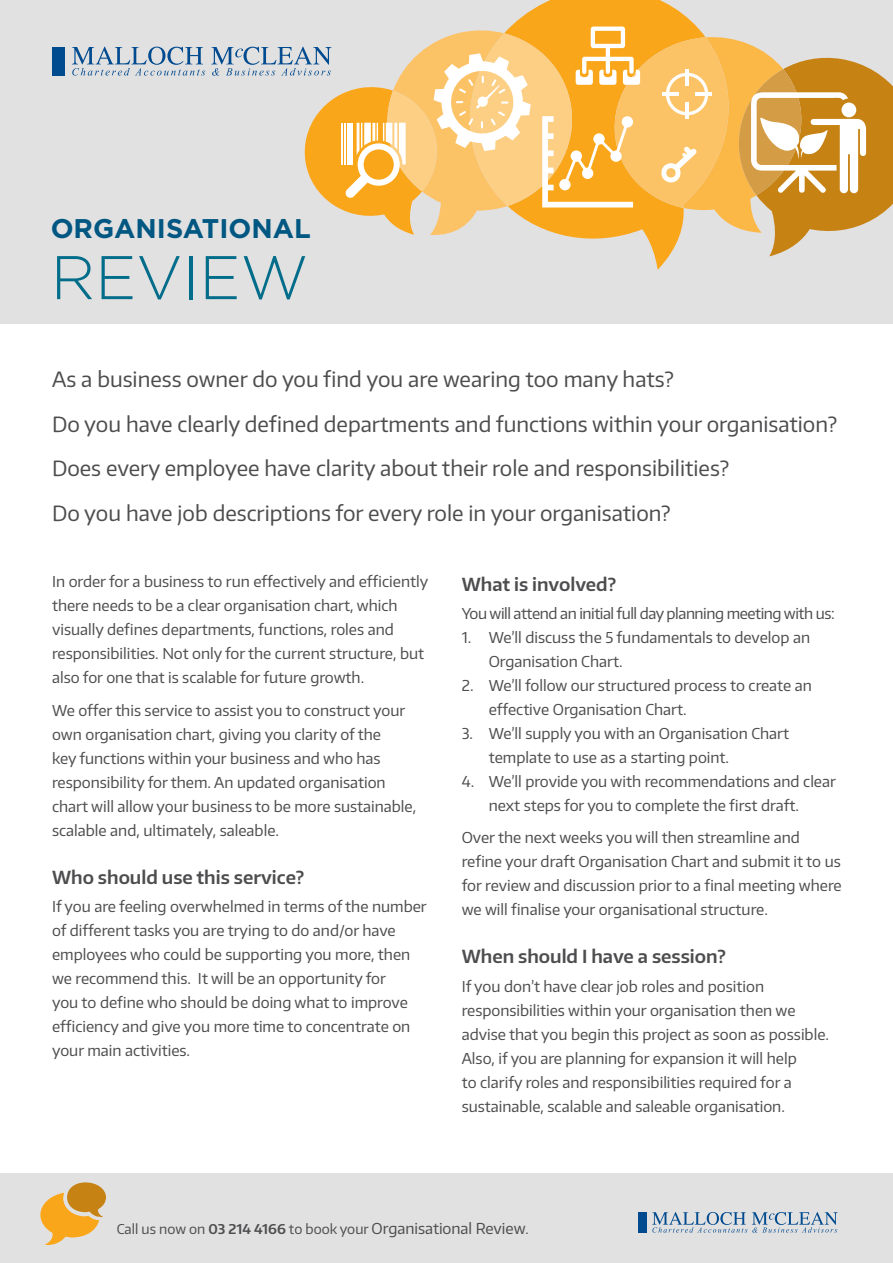
<style>
.page{position:relative;width:893px;height:1263px;background:#fff}
.page>*{position:absolute;margin:0;border:0;box-sizing:border-box;transform-origin:0 0}
.t1{font:300 61.5px "Gotham";color:#026d8a}
.t2{font:700 27px "Gotham";color:#005782}
.t3{font:21px/44.5px "Encode Sans";color:#4d4d4f}
.t4{font:600 18px "Encode Sans";color:#4d4d4f}
.t5{font:15px/24px "Encode Sans";color:#4d4d4f}
.t6{font:15px "Encode Sans";letter-spacing:-.03em;color:#4d4d4f}
.t7{font:13.5px "Encode Sans";color:#4d4d4f}
.s1{font-weight:600}
.s2{font-size:15px}
</style>
<div class="page">
<div style="left:0;top:0;width:893px;height:323px;background:#e2e1e1"></div>
<div style="left:0;top:1174px;width:893px;height:89px;background:#e2e1e1"></div>
<svg style="left:652px;top:1212px;width:186px;height:20px"></svg>
<div style="left:638px;top:1212px;width:9px;height:21px;background:#004a8f"></div>
<svg style="left:72px;top:47px;width:133px;height:29px"></svg>
<div style="left:52px;top:47px;width:12px;height:29px;background:#004a8f"></div>
<svg style="left:510px;top:0;width:187px;height:270px;fill:#faa61a"></svg>
<svg style="left:211px;top:27px;width:682px;height:229px"></svg>
<svg style="left:40px;top:1182px;width:66px;height:63px"></svg>
<h2 class="t2" style="left:51px;top:212px;width:262px">ORGANISATIONAL</h2>
<h1 class="t1" style="left:51px;top:244px;width:259px">REVIEW</h1>
<p class="t3" style="left:52px;top:357px;width:787px">As a business owner do you find you are wearing too many hats?<br>Do you have clearly defined departments and functions within your organisation?<br>Does every employee have clarity about their role and responsibilities?<br>Do you have job descriptions for every role in your organisation?</p>
<p class="t5" style="left:52px;top:569px;width:378px">In order for a business to run effectively and efficiently there needs to be a clear organisation chart, which visually defines departments, functions, roles and responsibilities. Not only for the current structure, but also for one that is scalable for future growth.</p>
<p class="t5" style="left:52px;top:698px;width:366px">We offer this service to assist you to construct your own organisation chart, giving you clarity of the<br>key functions within your business and who has responsibility for them. An updated organisation chart will allow your business to be more sustainable, scalable and, ultimately, saleable.</p>
<p class="t4" style="left:52px;top:865px;width:254px">Who should use this service?</p>
<p class="t5" style="left:52px;top:894px;width:376px">If you are feeling overwhelmed in terms of the number of different tasks you are trying to do and/or have employees who could be supporting you more, then we recommend this. It will be an opportunity for<br>you to define who should be doing what to improve efficiency and give you more time to concentrate on your main activities.</p>
<p class="t4" style="left:462px;top:572px;width:156px">What is involved?</p>
<p class="t6" style="left:462px;top:603px;width:374px">You will attend an initial full day planning meeting with us:</p>
<p class="t5" style="left:489px;top:625px;width:323px;text-indent:-27px">1. We’ll discuss the 5 fundamentals to develop an<br>Organisation Chart.</p>
<p class="t5" style="left:489px;top:673px;width:325px;text-indent:-27px">2. We’ll follow our structured process to create an effective Organisation Chart.</p>
<p class="t5" style="left:489px;top:721px;width:302px;text-indent:-27px">3. We’ll supply you with an Organisation Chart template to use as a starting point.</p>
<p class="t5" style="left:489px;top:769px;width:349px;text-indent:-27px">4. We’ll provide you with recommendations and clear next steps for you to complete the first draft.</p>
<p class="t5" style="left:462px;top:825px;width:381px">Over the next weeks you will then streamline and refine your draft Organisation Chart and submit it to us for review and discussion prior to a final meeting where we will finalise your organisational structure.</p>
<p class="t4" style="left:462px;top:945px;width:266px">When should I have a session?</p>
<p class="t5" style="left:462px;top:973px;width:369px">If you don’t have clear job roles and position responsibilities within your organisation then we advise that you begin this project as soon as possible.<br>Also, if you are planning for expansion it will help<br>to clarify roles and responsibilities required for a sustainable, scalable and saleable organisation.</p>
<p class="t7" style="left:117px;top:1220px;width:414px">Call us now on <span class="s1">03 214 4166</span> to book your <span class="s2">Organisational Review</span>.</p>
</div>
